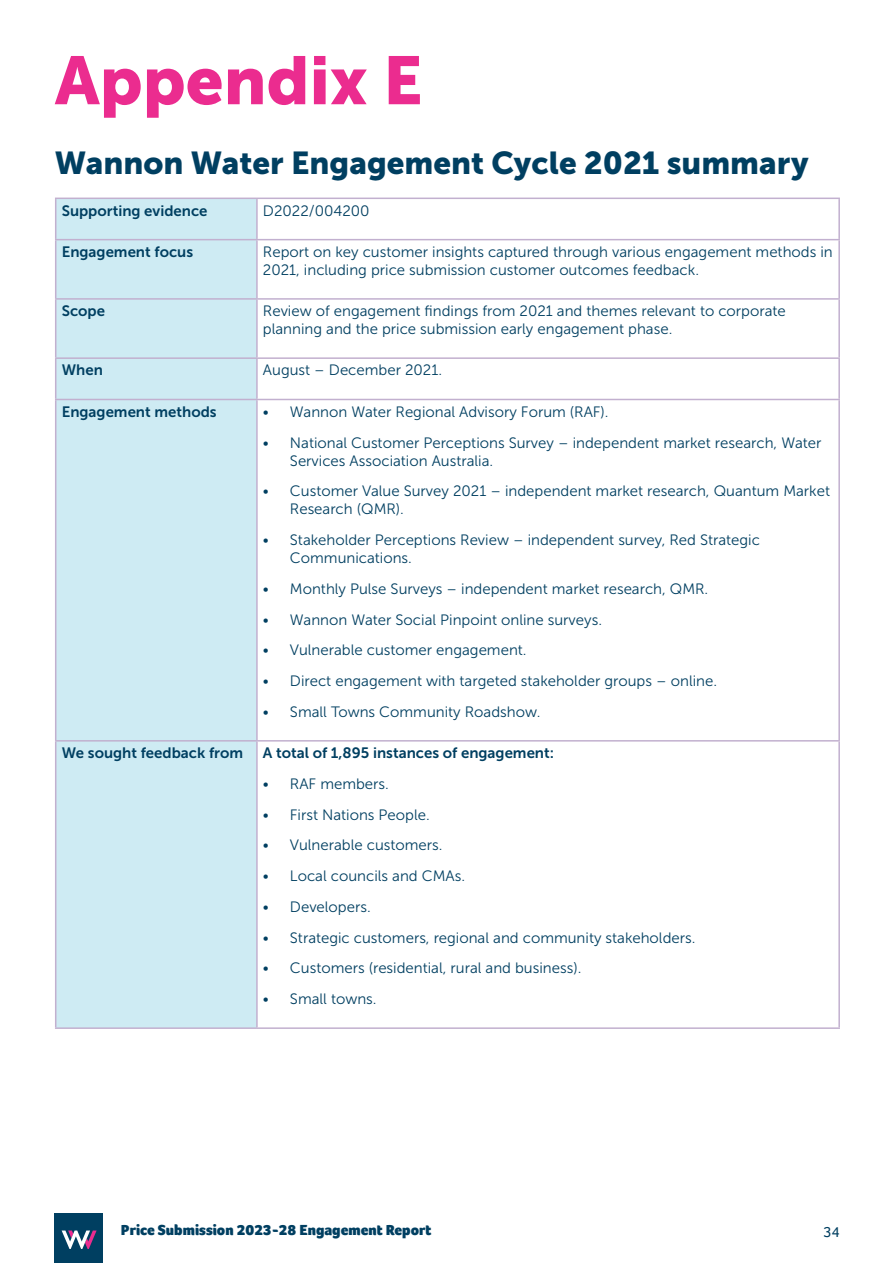
<style>
.page{position:relative;width:893px;height:1263px;background:#fff}
.page>*{position:absolute;margin:0;border:0;box-sizing:border-box;transform-origin:0 0}
.Heading_1{font:67.5px "Museo Sans 900";color:#eb2c8f}
.Body{font:31.5px "Museo Sans 900";color:#003f61}
.Body-2{font:15px/18px "Museo Sans 300";color:#003f61}
.Table_header{font:15px "Museo Sans 700";color:#003f61}
.t1{font:900 15px "Foco";color:#003f61}
.Body-3{font:15px "Museo Sans 700";color:#003f61}
.t2{font:15px "Foco";color:#003f61}
</style>
<div class="page">
<div style="left:54px;top:1213px;width:49px;height:50px;background:#003f61"></div>
<svg style="left:62px;top:1230px;width:35px;height:19px"></svg>
<div style="left:56px;top:199px;width:200px;height:828px;background:#ceebf3"></div>
<hr style="left:55px;top:198px;width:202px;height:1px;background:#c2b0cf">
<hr style="left:55px;top:199px;width:1px;height:40px;background:#c2b0cf">
<hr style="left:257px;top:198px;width:583px;height:1px;background:#c2b0cf">
<hr style="left:256px;top:199px;width:2px;height:40px;background:#c2b0cf">
<hr style="left:838px;top:199px;width:2px;height:40px;background:#c2b0cf">
<hr style="left:55px;top:239px;width:202px;height:1px;background:#c2b0cf">
<hr style="left:55px;top:240px;width:1px;height:58px;background:#c2b0cf">
<hr style="left:257px;top:239px;width:583px;height:1px;background:#c2b0cf">
<hr style="left:256px;top:240px;width:2px;height:58px;background:#c2b0cf">
<hr style="left:838px;top:240px;width:2px;height:58px;background:#c2b0cf">
<hr style="left:55px;top:298px;width:202px;height:2px;background:#c2b0cf">
<hr style="left:55px;top:300px;width:1px;height:57px;background:#c2b0cf">
<hr style="left:257px;top:298px;width:583px;height:2px;background:#c2b0cf">
<hr style="left:256px;top:300px;width:2px;height:57px;background:#c2b0cf">
<hr style="left:838px;top:300px;width:2px;height:57px;background:#c2b0cf">
<hr style="left:55px;top:357px;width:202px;height:2px;background:#c2b0cf">
<hr style="left:55px;top:359px;width:1px;height:40px;background:#c2b0cf">
<hr style="left:257px;top:357px;width:583px;height:2px;background:#c2b0cf">
<hr style="left:256px;top:359px;width:2px;height:40px;background:#c2b0cf">
<hr style="left:838px;top:359px;width:2px;height:40px;background:#c2b0cf">
<hr style="left:55px;top:399px;width:202px;height:1px;background:#c2b0cf">
<hr style="left:55px;top:400px;width:1px;height:340px;background:#c2b0cf">
<hr style="left:257px;top:399px;width:583px;height:1px;background:#c2b0cf">
<hr style="left:256px;top:400px;width:2px;height:340px;background:#c2b0cf">
<hr style="left:838px;top:400px;width:2px;height:340px;background:#c2b0cf">
<hr style="left:55px;top:740px;width:202px;height:1px;background:#c2b0cf">
<hr style="left:55px;top:741px;width:1px;height:286px;background:#c2b0cf">
<hr style="left:257px;top:740px;width:583px;height:1px;background:#c2b0cf">
<hr style="left:256px;top:741px;width:2px;height:286px;background:#c2b0cf">
<hr style="left:838px;top:741px;width:2px;height:286px;background:#c2b0cf">
<hr style="left:55px;top:1027px;width:202px;height:2px;background:#c2b0cf">
<hr style="left:257px;top:1027px;width:583px;height:2px;background:#c2b0cf">
<p class="Heading_1" style="left:55px;top:42px;width:369px">Appendix E</p>
<p class="Body" style="left:55px;top:145px;width:755px">Wannon Water Engagement Cycle 2021 summary</p>
<p class="Table_header" style="left:62px;top:202px;width:147px">Supporting evidence</p>
<p class="Body-2" style="left:263px;top:201px;width:108px">D2022/004200</p>
<p class="Table_header" style="left:62px;top:243px;width:133px">Engagement focus</p>
<p class="Body-2" style="left:263px;top:243px;width:571px">Report on key customer insights captured through various engagement methods in<br>2021, including price submission customer outcomes feedback.</p>
<p class="Table_header" style="left:62px;top:303px;width:45px">Scope</p>
<p class="Body-2" style="left:263px;top:302px;width:524px">Review of engagement findings from 2021 and themes relevant to corporate planning and the price submission early engagement phase.</p>
<p class="Table_header" style="left:62px;top:362px;width:43px">When</p>
<p class="Body-2" style="left:263px;top:361px;width:181px">August – December 2021.</p>
<p class="Table_header" style="left:62px;top:403px;width:156px">Engagement methods</p>
<p class="Body-2" style="left:263px;top:403px;width:347px">• Wannon Water Regional Advisory Forum (RAF).</p>
<p class="Body-2" style="left:290px;top:433px;width:533px;text-indent:-27px">• National Customer Perceptions Survey – independent market research, Water<br>Services Association Australia.</p>
<p class="Body-2" style="left:290px;top:482px;width:542px;text-indent:-27px">• Customer Value Survey 2021 – independent market research, Quantum Market<br>Research (QMR).</p>
<p class="Body-2" style="left:290px;top:531px;width:472px;text-indent:-27px">• Stakeholder Perceptions Review – independent survey, Red Strategic<br>Communications.</p>
<p class="Body-2" style="left:263px;top:580px;width:447px">• Monthly Pulse Surveys – independent market research, QMR.</p>
<p class="Body-2" style="left:263px;top:610px;width:341px">• Wannon Water Social Pinpoint online surveys.</p>
<p class="Body-2" style="left:263px;top:641px;width:265px">• Vulnerable customer engagement.</p>
<p class="Body-2" style="left:263px;top:672px;width:456px">• Direct engagement with targeted stakeholder groups – online.</p>
<p class="Body-2" style="left:263px;top:703px;width:279px">• Small Towns Community Roadshow.</p>
<p class="Table_header" style="left:62px;top:744px;width:183px">We sought feedback from</p>
<p class="Body-3" style="left:263px;top:744px;width:293px">A total of 1,895 instances of engagement:</p>
<p class="Body-2" style="left:263px;top:775px;width:127px">• RAF members.</p>
<p class="Body-2" style="left:263px;top:805px;width:168px">• First Nations People.</p>
<p class="Body-2" style="left:263px;top:836px;width:181px">• Vulnerable customers.</p>
<p class="Body-2" style="left:263px;top:867px;width:204px">• Local councils and CMAs.</p>
<p class="Body-2" style="left:263px;top:898px;width:109px">• Developers.</p>
<p class="Body-2" style="left:263px;top:928px;width:434px">• Strategic customers, regional and community stakeholders.</p>
<p class="Body-2" style="left:263px;top:959px;width:320px">• Customers (residential, rural and business).</p>
<p class="Body-2" style="left:263px;top:990px;width:115px">• Small towns.</p>
<p class="t1" style="left:121px;top:1219px;width:312px">Price Submission 2023-28 Engagement Report</p>
<p class="t2" style="left:823px;top:1222px;width:18px">34</p>
</div>
